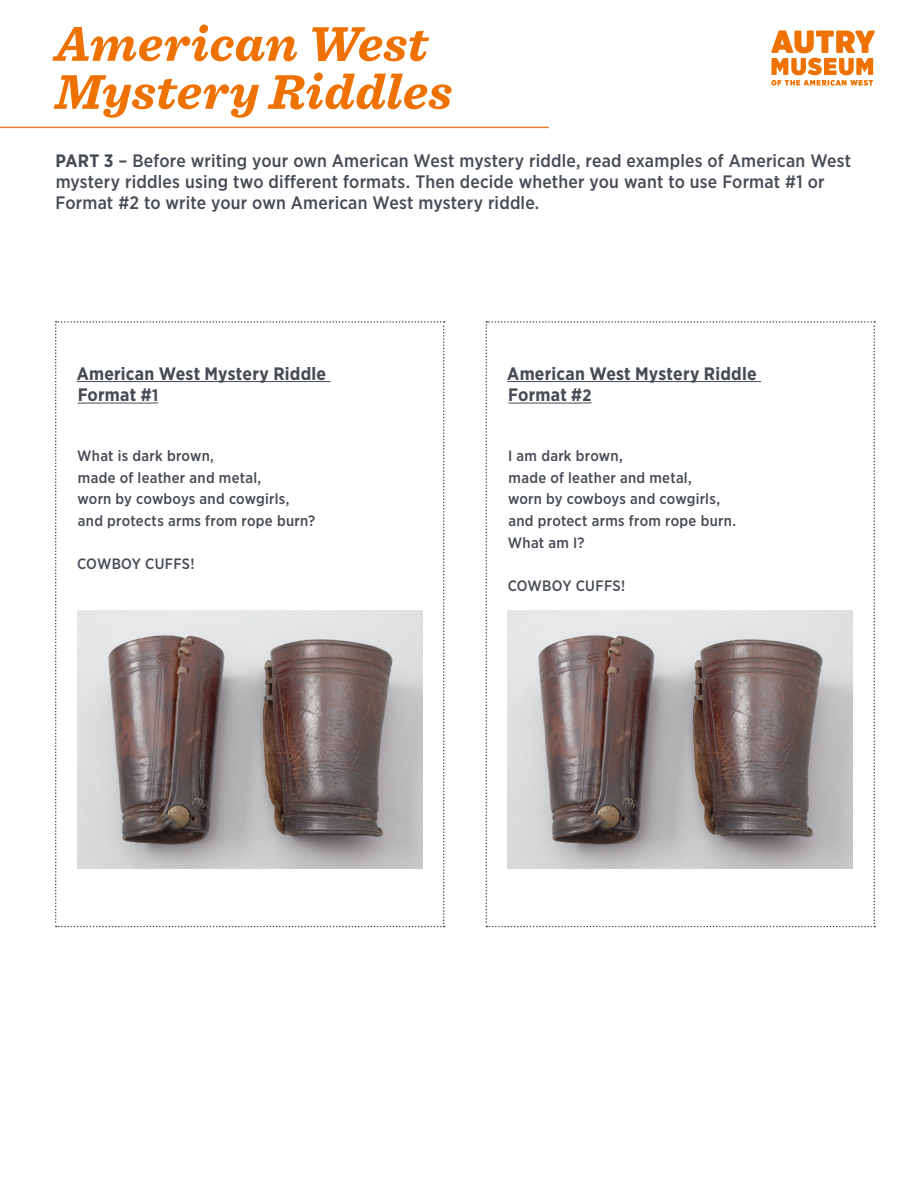
<style>
.page{position:relative;width:918px;height:1188px;background:#fff}
.page>*{position:absolute;margin:0;border:0;box-sizing:border-box;transform-origin:0 0}
._1_1_Header{font:italic 700 51px/48px "Sentinel";letter-spacing:.005em;color:#ef7100}
._1_1_Header-2{font:500 18px/21px "Gotham Narrow";letter-spacing:.01em;color:#464b54}
._1_1_Header-3{font:700 18px "Gotham Narrow";letter-spacing:.015em;color:#464b54}
._1_1_Header-4{font:500 15px "Gotham Narrow";letter-spacing:.02em;color:#464b54}
.s1{font-weight:700}
.s2{font-size:16.65px}
</style>
<div class="page">
<svg style="left:0;top:126px;width:549px;height:3px;background:#f9bf97"></svg>
<svg style="left:771px;top:30px;width:104px;height:56px"></svg>
<svg style="left:55px;top:321px;width:390px;height:606px"></svg>
<svg style="left:486px;top:321px;width:389px;height:606px"></svg>
<img style="left:77px;top:610px;width:345px;height:258px">
<img style="left:508px;top:610px;width:345px;height:258px">
<p class="_1_1_Header" style="left:55px;top:17px;width:398px">American West<br>Mystery Riddles</p>
<p class="_1_1_Header-2" style="left:56px;top:150px;width:797px"><span class="s1">PART 3</span> – Before writing your own American West mystery riddle, read examples of American West mystery riddles using two different formats. Then decide whether you want to use Format #1 or<br>Format #2 to write your own American West mystery riddle.</p>
<p class="_1_1_Header-3" style="left:77px;top:362px;width:251px">American West Mystery Riddle</p>
<p class="_1_1_Header-3" style="left:78px;top:383px;width:82px">Format #<span class="s2">1</span></p>
<p class="_1_1_Header-4" style="left:77px;top:446px;width:138px">What is dark brown,</p>
<p class="_1_1_Header-4" style="left:78px;top:468px;width:185px">made of leather and metal,</p>
<p class="_1_1_Header-4" style="left:77px;top:489px;width:213px">worn by cowboys and cowgirls,</p>
<p class="_1_1_Header-4" style="left:78px;top:511px;width:239px">and protects arms from rope burn?</p>
<p class="_1_1_Header-4" style="left:77px;top:554px;width:119px">COWBOY CUFFS!</p>
<p class="_1_1_Header-3" style="left:507px;top:362px;width:251px">American West Mystery Riddle</p>
<p class="_1_1_Header-3" style="left:508px;top:383px;width:85px">Format #<span class="s2">2</span></p>
<p class="_1_1_Header-4" style="left:508px;top:446px;width:116px">I am dark brown,</p>
<p class="_1_1_Header-4" style="left:509px;top:468px;width:185px">made of leather and metal,</p>
<p class="_1_1_Header-4" style="left:508px;top:489px;width:213px">worn by cowboys and cowgirls,</p>
<p class="_1_1_Header-4" style="left:508px;top:511px;width:229px">and protect arms from rope burn.</p>
<p class="_1_1_Header-4" style="left:508px;top:533px;width:78px">What am I?</p>
<p class="_1_1_Header-4" style="left:508px;top:576px;width:119px">COWBOY CUFFS!</p>
</div>
